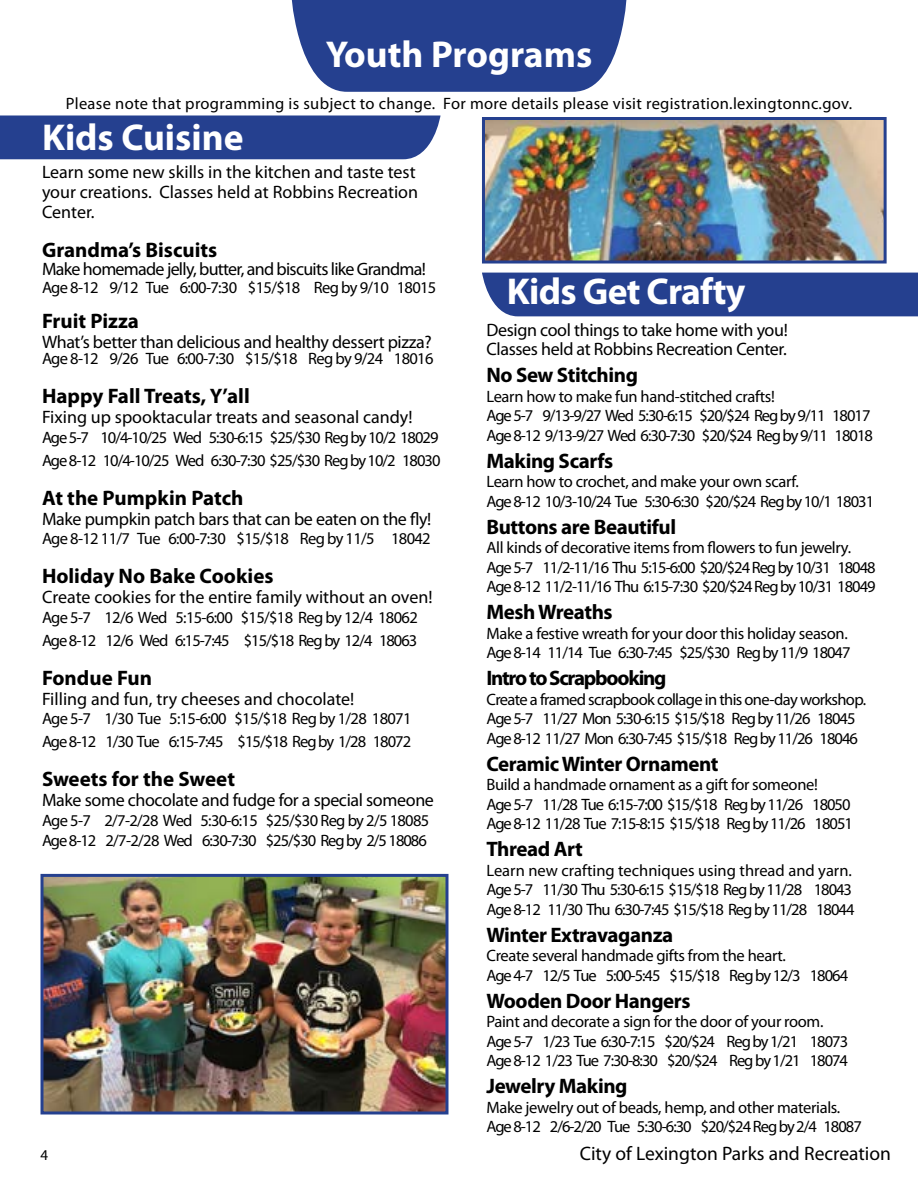
<style>
.page{position:relative;width:918px;height:1188px;background:#fff}
.page>*{position:absolute;margin:0;border:0;box-sizing:border-box;transform-origin:0 0}
.t1{font:700 37.5px "Myriad Pro";letter-spacing:-.005em;color:#fff}
.t2{font:700 21px "Myriad Pro";letter-spacing:-.02em;color:#000}
.t3{font:700 21px "Myriad Pro";color:#000}
.t4{font:700 21px "Myriad Pro";letter-spacing:-.06em;color:#000}
.t5{font:19.5px "Myriad Pro";color:#000}
.t6{font:18px/19.8px "Myriad Pro";color:#000}
.t7{font:18px/19.5px "Myriad Pro";letter-spacing:-.02em;color:#000}
.t8{font:18px "Myriad Pro";letter-spacing:-.04em;color:#000}
.t9{font:16.5px/19.5px "Myriad Pro";letter-spacing:-.06em;color:#000}
.t10{font:16.5px/19.5px "Myriad Pro";letter-spacing:-.04em;color:#000}
.t11{font:16.5px/19.5px "Myriad Pro";letter-spacing:-.02em;color:#000}
.t12{font:16.5px "Myriad Pro";letter-spacing:.02em;color:#000}
.t13{font:15px "Myriad Pro";color:#000}
</style>
<div class="page">
<div style="left:0;top:115px;width:441px;height:44px;background:#25408f"></div>
<div style="left:482px;top:273px;width:436px;height:43px;background:#25408f"></div>
<svg style="left:291px;top:0;width:336px;height:92px;background:#374f98"></svg>
<img style="left:44px;top:878px;width:400px;height:232px">
<div style="left:40px;top:874px;width:408px;height:240px;border:3px solid #25408f"></div>
<img style="left:486px;top:121px;width:397px;height:139px">
<div style="left:482px;top:117px;width:405px;height:147px;border:3px solid #25408f"></div>
<h1 class="t1" style="left:326px;top:30px;width:268px">Youth Programs</h1>
<p class="t12" style="left:66px;top:93px;width:788px">Please note that programming is subject to change. For more details please visit registration.lexingtonnc.gov.</p>
<h1 class="t1" style="left:42px;top:113px;width:203px">Kids Cuisine</h1>
<p class="t6" style="left:42px;top:162px;width:378px">Learn some new skills in the kitchen and taste test your creations. Classes held at Robbins Recreation<br>Center.</p>
<p class="t3" style="left:42px;top:236px;width:177px">Grandma’s Biscuits</p>
<p class="t8" style="left:42px;top:258px;width:386px">Make homemade jelly, butter, and biscuits like Grandma!</p>
<p class="t10" style="left:42px;top:277px;width:396px">Age 8-12 9/12 Tue 6:00-7:30 $15/$18 Reg by 9/10 18015</p>
<p class="t3" style="left:42px;top:307px;width:99px">Fruit Pizza</p>
<p class="t7" style="left:42px;top:332px;width:391px">What’s better than delicious and healthy dessert pizza?</p>
<p class="t10" style="left:42px;top:349px;width:393px">Age 8-12 9/26 Tue 6:00-7:30 $15/$18 Reg by 9/24 18016</p>
<p class="t3" style="left:42px;top:383px;width:209px">Happy Fall Treats, Y’all</p>
<p class="t6" style="left:42px;top:407px;width:372px">Fixing up spooktacular treats and seasonal candy!</p>
<p class="t9" style="left:42px;top:426px;width:400px;line-height:22.8px">Age 5-7 10/4-10/25 Wed 5:30-6:15 $25/$30 Reg by 10/2 18029<br>Age 8-12 10/4-10/25 Wed 6:30-7:30 $25/$30 Reg by 10/2 18030</p>
<p class="t3" style="left:42px;top:484px;width:203px">At the Pumpkin Patch</p>
<p class="t7" style="left:42px;top:509px;width:391px">Make pumpkin patch bars that can be eaten on the fly!</p>
<p class="t10" style="left:42px;top:529px;width:390px">Age 8-12 11/7 Tue 6:00-7:30 $15/$18 Reg by 11/5 18042</p>
<p class="t3" style="left:42px;top:563px;width:233px">Holiday No Bake Cookies</p>
<p class="t6" style="left:42px;top:587px;width:392px">Create cookies for the entire family without an oven!</p>
<p class="t9" style="left:42px;top:606px;width:377px;line-height:22.8px">Age 5-7 12/6 Wed 5:15-6:00 $15/$18 Reg by 12/4 18062<br>Age 8-12 12/6 Wed 6:15-7:45 $15/$18 Reg by 12/4 18063</p>
<p class="t3" style="left:42px;top:664px;width:112px">Fondue Fun</p>
<p class="t6" style="left:42px;top:688px;width:314px">Filling and fun, try cheeses and chocolate!</p>
<p class="t9" style="left:42px;top:707px;width:371px;line-height:22.8px">Age 5-7 1/30 Tue 5:15-6:00 $15/$18 Reg by 1/28 18071<br>Age 8-12 1/30 Tue 6:15-7:45 $15/$18 Reg by 1/28 18072</p>
<p class="t3" style="left:42px;top:765px;width:195px">Sweets for the Sweet</p>
<p class="t7" style="left:42px;top:790px;width:393px">Make some chocolate and fudge for a special someone</p>
<p class="t10" style="left:42px;top:810px;width:389px">Age 5-7 2/7-2/28 Wed 5:30-6:15 $25/$30 Reg by 2/5 18085<br>Age 8-12 2/7-2/28 Wed 6:30-7:30 $25/$30 Reg by 2/5 18086</p>
<h1 class="t1" style="left:507px;top:267px;width:240px">Kids Get Crafty</h1>
<p class="t7" style="left:486px;top:320px;width:303px">Design cool things to take home with you!<br>Classes held at Robbins Recreation Center.</p>
<p class="t2" style="left:486px;top:362px;width:153px">No Sew Stitching</p>
<p class="t9" style="left:486px;top:386px;width:388px">Learn how to make fun hand-stitched crafts!<br>Age 5-7 9/13-9/27 Wed 5:30-6:15 $20/$24 Reg by 9/11 18017<br>Age 8-12 9/13-9/27 Wed 6:30-7:30 $20/$24 Reg by 9/11 18018</p>
<p class="t2" style="left:486px;top:447px;width:128px">Making Scarfs</p>
<p class="t10" style="left:486px;top:472px;width:389px">Learn how to crochet, and make your own scarf.<br>Age 8-12 10/3-10/24 Tue 5:30-6:30 $20/$24 Reg by 10/1 18031</p>
<p class="t2" style="left:486px;top:513px;width:191px">Buttons are Beautiful</p>
<p class="t9" style="left:486px;top:538px;width:391px">All kinds of decorative items from flowers to fun jewelry.<br>Age 5-7 11/2-11/16 Thu 5:15-6:00 $20/$24 Reg by 10/31 18048<br>Age 8-12 11/2-11/16 Thu 6:15-7:30 $20/$24 Reg by 10/31 18049</p>
<p class="t2" style="left:486px;top:599px;width:128px">Mesh Wreaths</p>
<p class="t11" style="left:486px;top:623px;width:366px">Make a festive wreath for your door this holiday season.<br>Age 8-14 11/14 Tue 6:30-7:45 $25/$30 Reg by 11/9 18047</p>
<p class="t4" style="left:486px;top:665px;width:182px">Intro to Scrapbooking</p>
<p class="t10" style="left:486px;top:689px;width:381px">Create a framed scrapbook collage in this one-day workshop.<br>Age 5-7 11/27 Mon 5:30-6:15 $15/$18 Reg by 11/26 18045<br>Age 8-12 11/27 Mon 6:30-7:45 $15/$18 Reg by 11/26 18046</p>
<p class="t2" style="left:486px;top:750px;width:234px">Ceramic Winter Ornament</p>
<p class="t9" style="left:486px;top:775px;width:368px">Build a handmade ornament as a gift for someone!<br>Age 5-7 11/28 Tue 6:15-7:00 $15/$18 Reg by 11/26 18050<br>Age 8-12 11/28 Tue 7:15-8:15 $15/$18 Reg by 11/26 18051</p>
<p class="t2" style="left:486px;top:836px;width:98px">Thread Art</p>
<p class="t10" style="left:486px;top:860px;width:370px">Learn new crafting techniques using thread and yarn.<br>Age 5-7 11/30 Thu 5:30-6:15 $15/$18 Reg by 11/28 18043<br>Age 8-12 11/30 Thu 6:30-7:45 $15/$18 Reg by 11/28 18044</p>
<p class="t2" style="left:486px;top:921px;width:188px">Winter Extravaganza</p>
<p class="t10" style="left:486px;top:946px;width:363px">Create several handmade gifts from the heart.<br>Age 4-7 12/5 Tue 5:00-5:45 $15/$18 Reg by 12/3 18064</p>
<p class="t2" style="left:486px;top:987px;width:206px">Wooden Door Hangers</p>
<p class="t9" style="left:486px;top:1012px;width:363px">Paint and decorate a sign for the door of your room.<br>Age 5-7 1/23 Tue 6:30-7:15 $20/$24 Reg by 1/21 18073<br>Age 8-12 1/23 Tue 7:30-8:30 $20/$24 Reg by 1/21 18074</p>
<p class="t2" style="left:486px;top:1073px;width:143px">Jewelry Making</p>
<p class="t11" style="left:486px;top:1097px;width:377px">Make jewelry out of beads, hemp, and other materials.<br>Age 8-12 2/6-2/20 Tue 5:30-6:30 $20/$24 Reg by 2/4 18087</p>
<p class="t13" style="left:40px;top:1146px;width:9px">4</p>
<p class="t5" style="left:580px;top:1142px;width:313px">City of Lexington Parks and Recreation</p>
</div>
